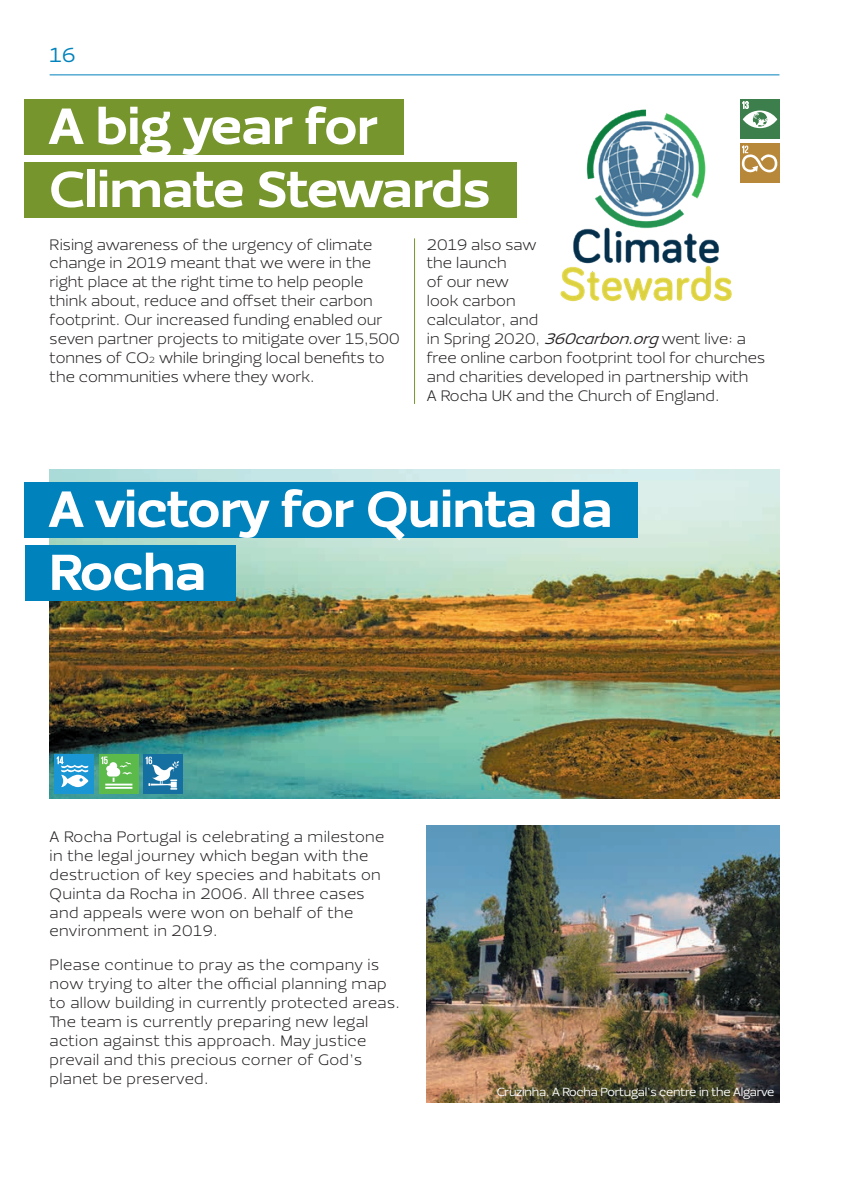
<style>
.page{position:relative;width:844px;height:1191px;background:#fff}
.page>*{position:absolute;margin:0;border:0;box-sizing:border-box;transform-origin:0 0}
.t1{font:900 52.5px/63px "Ezzo";color:#fff}
.t2{font:21px "Ezzo";color:#0082bc}
.t3{font:300 15.75px/18.9px "Ezzo";color:#231f20}
.t4{font:300 15.75px/18.9px "Ezzo";letter-spacing:.02em;color:#231f20}
.t5{font:12.25px "Ezzo";letter-spacing:-.02em;color:#fff}
.s1{font-size:12.25px}
.s2{font-weight:400;font-style:italic}
</style>
<div class="page">
<img style="left:560px;top:109px;width:191px;height:193px">
<img style="left:427px;top:825px;width:352px;height:277px">
<img style="left:50px;top:470px;width:729px;height:329px">
<div style="left:25px;top:99px;width:379px;height:56px;background:#76952c"></div>
<div style="left:25px;top:482px;width:612px;height:56px;background:#0082bc"></div>
<div style="left:25px;top:162px;width:491px;height:55px;background:#76952c"></div>
<div style="left:25px;top:545px;width:210px;height:55px;background:#0082bc"></div>
<hr style="left:414px;top:238px;width:1px;height:166px;background:#76952c">
<div style="left:739px;top:144px;width:40px;height:39px;background:#b78839"></div>
<svg style="left:741px;top:146px;width:36px;height:27px"></svg>
<div style="left:739px;top:99px;width:40px;height:40px;background:#3c7f4c"></div>
<svg style="left:742px;top:101px;width:35px;height:27px"></svg>
<div style="left:55px;top:754px;width:39px;height:40px;background:#1b96d4"></div>
<svg style="left:57px;top:756px;width:31px;height:31px"></svg>
<div style="left:99px;top:754px;width:39px;height:40px;background:#5bba4a"></div>
<svg style="left:101px;top:756px;width:31px;height:32px"></svg>
<div style="left:143px;top:754px;width:40px;height:40px;background:#166fa1"></div>
<svg style="left:145px;top:756px;width:34px;height:33px"></svg>
<hr style="left:50px;top:74px;width:729px;height:1px;background:#0082bc">
<h2 class="t2" style="left:50px;top:42px;width:27px">16</h2>
<h1 class="t1" style="left:50px;top:95px;width:442px">A big year for<br>Climate Stewards</h1>
<p class="t3" style="left:50px;top:235px;width:351px">Rising awareness of the urgency of climate change in 2019 meant that we were in the right place at the right time to help people think about, reduce and offset their carbon footprint. Our increased funding enabled our seven partner projects to mitigate over 15,500 tonnes of CO<span class="s1">2</span> while bringing local benefits to the communities where they work.</p>
<p class="t3" style="left:427px;top:235px;width:340px">2019 also saw<br>the launch<br>of our new<br>look carbon<br>calculator, and<br>in Spring 2020, <span class="s2">360carbon.org</span>went live: a free online carbon footprint tool for churches and charities developed in partnership with<br>A Rocha UK and the Church of England.</p>
<h1 class="t1" style="left:50px;top:478px;width:564px">A victory for Quinta da<br>Rocha</h1>
<p class="t4" style="left:50px;top:827px;width:336px">A Rocha Portugal is celebrating a milestone in the legal journey which began with the destruction of key species and habitats on Quinta da Rocha in 2006. All three cases and appeals were won on behalf of the environment in 2019.</p>
<p class="t4" style="left:50px;top:955px;width:352px">Please continue to pray as the company is now trying to alter the official planning map to allow building in currently protected areas.<br>The team is currently preparing new legal action against this approach. May justice prevail and this precious corner of God’s planet be preserved.</p>
<p class="t5" style="left:496px;top:1084px;width:279px">Cruzinha, A Rocha Portugal’s centre in the Algarve</p>
</div>
